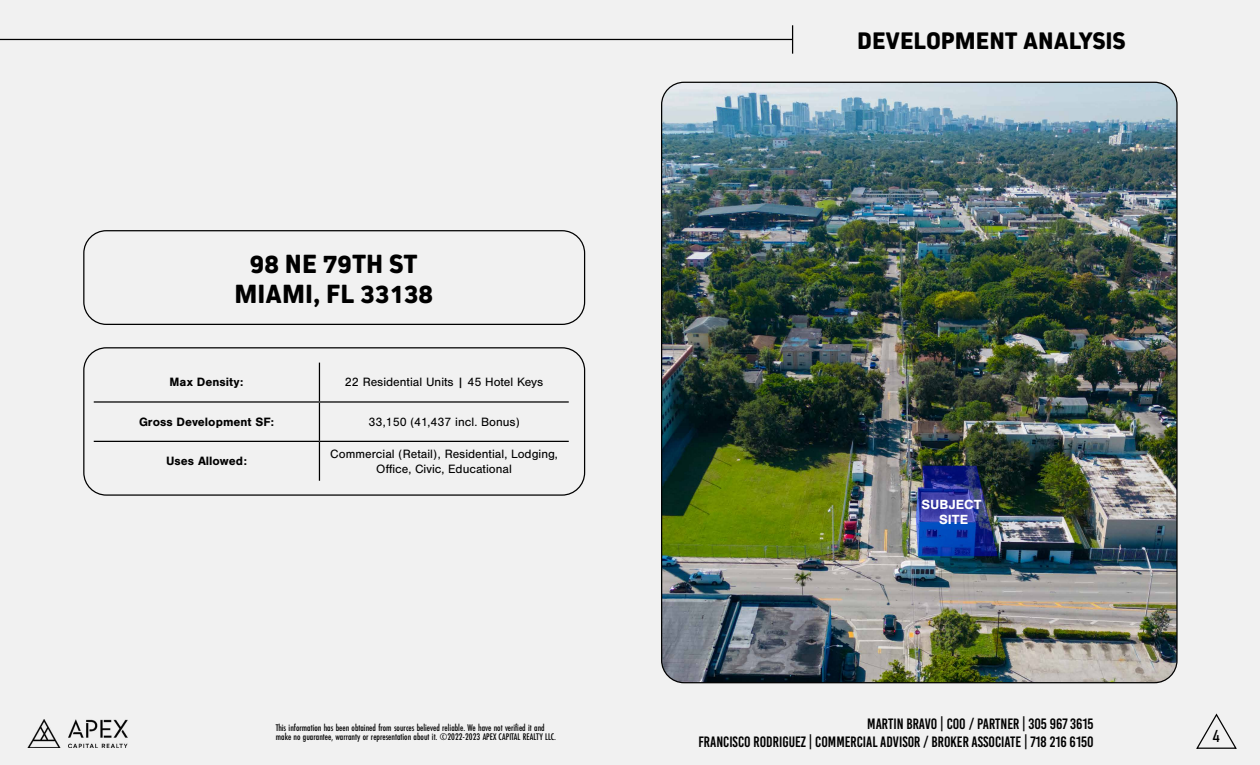
<style>
.page{position:relative;width:1260px;height:765px;background:#f1f1f1}
.page>*{position:absolute;margin:0;border:0;box-sizing:border-box;transform-origin:0 0}
.t1{font:800 27.5px/30px "Kiro";color:#000;text-align:center}
.t2{font:800 25px "Kiro";color:#000}
.t3{font:condensed 17.5px "DIN2014";color:#000}
.t4{font:15px/17.5px "Bebas Kai";color:#000;text-align:right}
.t5{font:700 13.75px/14.6px "Nimbus San";color:#fff;text-align:center}
.t6{font:12.5px/15px "Nimbus San";color:#000;text-align:center}
.t7{font:700 12.5px "Nimbus San";color:#000}
.t8{font:500 10px/8.8px "Futura PT Cond";color:#000}
</style>
<div class="page">
<hr style="left:0;top:39px;width:793px;height:1px;background:#000">
<svg style="left:792px;top:25px;width:1px;height:29px"></svg>
<img style="left:663px;top:82px;width:513px;height:601px">
<div style="left:83px;top:347px;width:502px;height:149px;border:1px solid #000;border-radius:22px"></div>
<hr style="left:319px;top:363px;width:1px;height:38px;background:#000">
<hr style="left:94px;top:401px;width:225px;height:2px;background:#000">
<hr style="left:319px;top:401px;width:250px;height:2px;background:#000">
<hr style="left:319px;top:403px;width:1px;height:38px;background:#000">
<hr style="left:94px;top:441px;width:225px;height:1px;background:#000">
<hr style="left:319px;top:441px;width:250px;height:1px;background:#000">
<hr style="left:319px;top:442px;width:1px;height:39px;background:#000">
<img style="left:27px;top:719px;width:101px;height:29px">
<svg style="left:1196px;top:713px;width:41px;height:36px"></svg>
<div style="left:83px;top:230px;width:502px;height:95px;border:1px solid #000;border-radius:22px"></div>
<img style="left:916px;top:466px;width:82px;height:90px">
<h1 class="t1" style="left:235px;top:249px;width:200px">98 NE 79TH ST<br>MIAMI, FL 33138</h1>
<p class="t7" style="left:170px;top:375px;width:75px">Max Density:</p>
<p class="t6" style="left:345px;top:375px;width:200px">22 Residential Units | 45 Hotel Keys</p>
<p class="t7" style="left:139px;top:415px;width:137px">Gross Development SF:</p>
<p class="t6" style="left:369px;top:414px;width:153px">33,150 (41,437 incl. Bonus)</p>
<p class="t7" style="left:166px;top:454px;width:82px">Uses Allowed:</p>
<p class="t6" style="left:330px;top:446px;width:229px">Commercial (Retail), Residential, Lodging,<br>Office, Civic, Educational</p>
<h2 class="t2" style="left:857px;top:26px;width:270px">DEVELOPMENT ANALYSIS</h2>
<h3 class="t5" style="left:922px;top:497px;width:62px">SUBJECT<br>SITE</h3>
<p class="t8" style="left:276px;top:723px;width:282px">This information has been obtained from sources believed reliable. We have not verified it and make no guarantee, warranty or representation about it. ©2022-2023 APEX CAPITAL REALTY LLC.</p>
<h3 class="t4" style="left:698px;top:715px;width:397px">MARTIN BRAVO | COO / PARTNER | 305 967 3615<br>FRANCISCO RODRIGUEZ | COMMERCIAL ADVISOR / BROKER ASSOCIATE | 718 216 6150</h3>
<h3 class="t3" style="left:1213px;top:724px;width:9px">4</h3>
</div>
